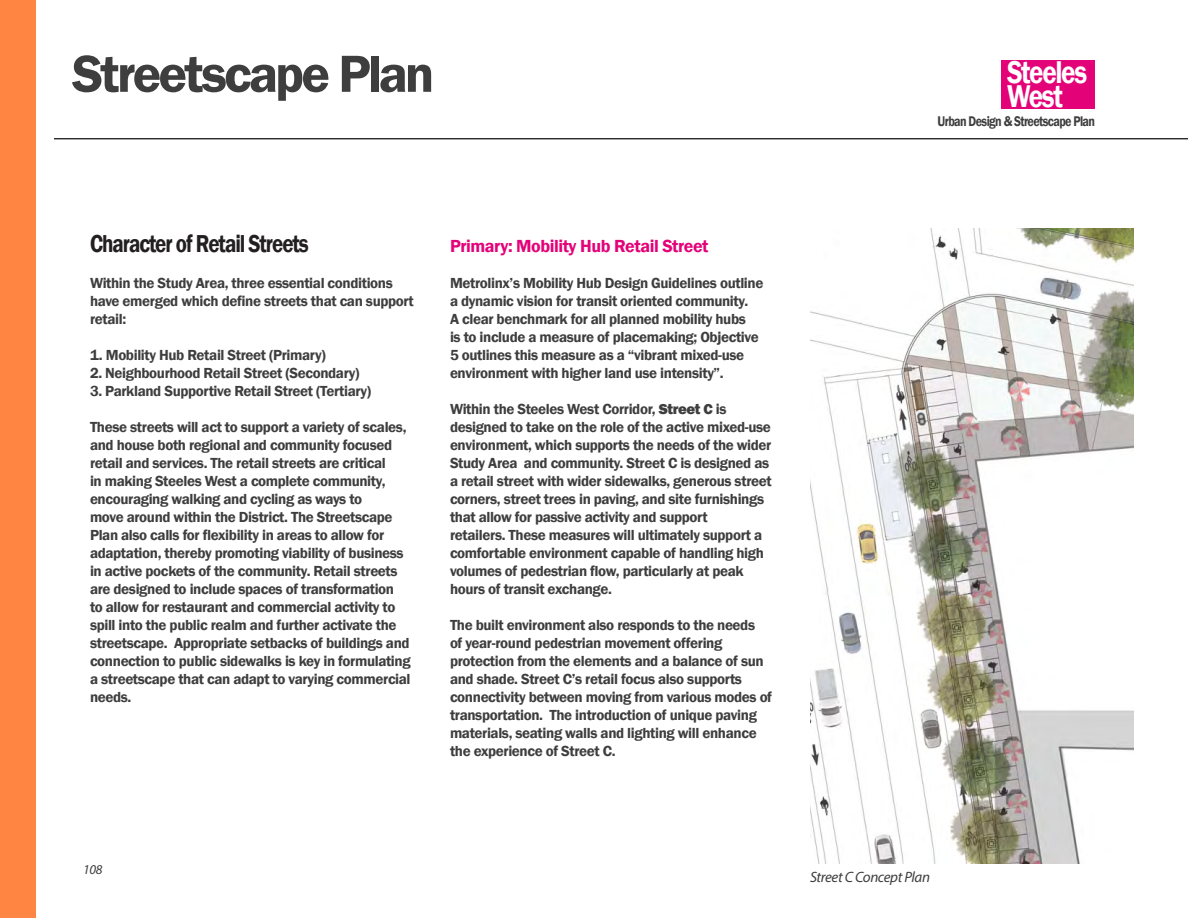
<style>
.page{position:relative;width:1188px;height:918px;background:#fff}
.page>*{position:absolute;margin:0;border:0;box-sizing:border-box;transform-origin:0 0}
.t1{font:600 54px "Franklin Gothic";letter-spacing:-.055em;color:#3e3e3f}
.t2{font:600 32.4px/24px "Franklin Gothic";letter-spacing:-.05em;color:#fff;scale:.83 1}
.t3{font:600 25.2px "Franklin Gothic";letter-spacing:-.05em;color:#231f20;scale:.83 1}
.t4{font:600 18px "Franklin Gothic";letter-spacing:-.025em;color:#e40278}
.t5{font:600 15px/18px "Franklin Gothic";letter-spacing:-.025em;color:#3e3e3f}
.t6{font:italic 15px "Myriad Pro";letter-spacing:-.025em;color:#3e3e3f}
.t7{font:600 14.4px "Franklin Gothic";letter-spacing:-.05em;color:#3e3e3f;scale:.83 1}
.t8{font:italic 13.5px "Myriad Pro";color:#3e3e3f}
.s1{font-weight:800}
</style>
<div class="page">
<div style="left:1001px;top:60px;width:94px;height:49px;background:#e40278"></div>
<div style="left:0;top:0;width:36px;height:918px;background:#ff8543"></div>
<hr style="left:54px;top:138px;width:1134px;height:1px;background:#231f20">
<img style="left:810px;top:228px;width:324px;height:636px">
<div style="left:810px;top:228px;width:19px;height:21px;background:#fff"></div>
<h1 class="t1" style="left:72px;top:41px;width:364px">Streetscape Plan</h1>
<p class="t3" style="left:90px;top:228px;width:265px">Character of Retail Streets</p>
<p class="t5" style="left:90px;top:274px;width:325px">Within the Study Area, three essential conditions have emerged which define streets that can support retail:</p>
<p class="t5" style="left:90px;top:346px;width:237px">1. Mobility Hub Retail Street (Primary)</p>
<p class="t5" style="left:90px;top:364px;width:271px">2. Neighbourhood Retail Street (Secondary)</p>
<p class="t5" style="left:90px;top:382px;width:283px">3. Parkland Supportive Retail Street (Tertiary)</p>
<p class="t5" style="left:90px;top:418px;width:322px">These streets will act to support a variety of scales, and house both regional and community focused retail and services. The retail streets are critical<br>in making Steeles West a complete community, encouraging walking and cycling as ways to<br>move around within the District. The Streetscape Plan also calls for flexibility in areas to allow for adaptation, thereby promoting viability of business in active pockets of the community. Retail streets are designed to include spaces of transformation to allow for restaurant and commercial activity to spill into the public realm and further activate the streetscape. Appropriate setbacks of buildings and connection to public sidewalks is key in formulating a streetscape that can adapt to varying commercial needs.</p>
<p class="t4" style="left:450px;top:235px;width:260px">Primary: Mobility Hub Retail Street</p>
<p class="t5" style="left:450px;top:274px;width:315px">Metrolinx’s Mobility Hub Design Guidelines outline a dynamic vision for transit oriented community.<br>A clear benchmark for all planned mobility hubs<br>is to include a measure of placemaking; Objective 5 outlines this measure as a “vibrant mixed-use environment with higher land use intensity”.</p>
<p class="t5" style="left:450px;top:400px;width:323px">Within the Steeles West Corridor, <span class="s1">Street C</span> is designed to take on the role of the active mixed-use environment, which supports the needs of the wider Study Area and community. Street C is designed as a retail street with wider sidewalks, generous street corners, street trees in paving, and site furnishings that allow for passive activity and support<br>retailers. These measures will ultimately support a comfortable environment capable of handling high volumes of pedestrian flow, particularly at peak hours of transit exchange.</p>
<p class="t5" style="left:450px;top:616px;width:324px">The built environment also responds to the needs<br>of year-round pedestrian movement offering protection from the elements and a balance of sun and shade. Street C’s retail focus also supports connectivity between moving from various modes of transportation. The introduction of unique paving materials, seating walls and lighting will enhance the experience of Street C.</p>
<h2 class="t2" style="left:1007px;top:61px;width:98px">Steeles<br>West</h2>
<p class="t7" style="left:938px;top:112px;width:191px">Urban Design &amp; Streetscape Plan</p>
<p class="t8" style="left:83px;top:861px;width:21px">108</p>
<p class="t6" style="left:810px;top:868px;width:122px">Street C Concept Plan</p>
</div>
